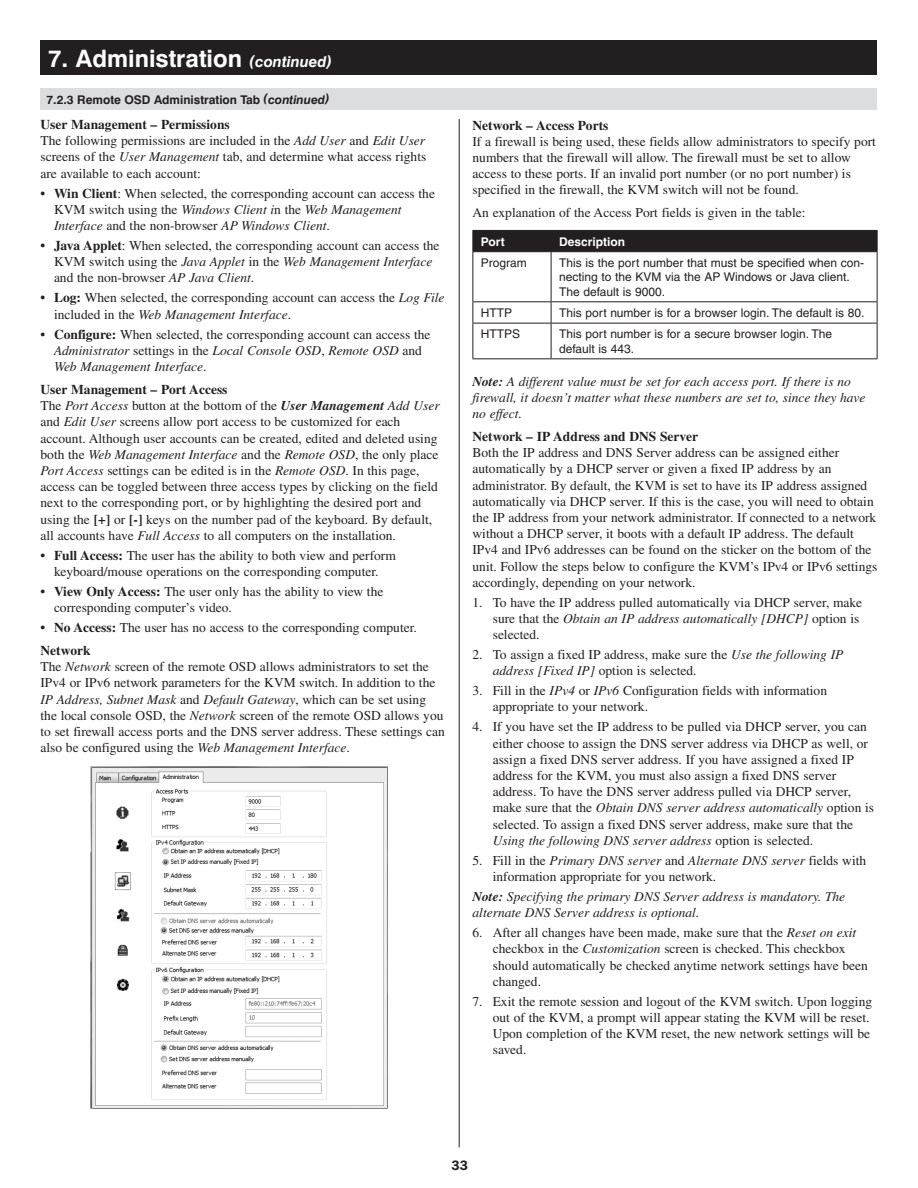
<style>
.page{position:relative;width:918px;height:1188px;background:#fff}
.page>*{position:absolute;margin:0;border:0;box-sizing:border-box;transform-origin:0 0}
.Continued{font:700 24px "Swiss 721 BT";color:#fff}
.t1{font:13.5px/16.2px "Times";color:#231f20}
.t2{font:italic 13.5px/16.2px "Times";color:#231f20}
.t3{font:700 13.5px "Times";color:#231f20}
.t4{font:600 13.5px "Franklin Gothic IT Cby BT";color:#231f20}
.t5{font:12px/14.4px "Helvetica";color:#231f20}
.Sub_Sub_Head{font:700 12px "Swiss 721 BT";color:#231f20}
.t6{font:700 12px "Helvetica";color:#fff}
.s1{font-style:italic;font-size:15px}
.s2{font-style:italic}
.s3{font-weight:700}
.s4{font-weight:700;font-style:italic}
</style>
<div class="page">
<hr style="left:459px;top:119px;width:1px;height:1028px;background:#231f20">
<img style="left:90px;top:766px;width:298px;height:343px">
<div style="left:40px;top:88px;width:838px;height:22px;background:#dcdddf"></div>
<div style="left:40px;top:40px;width:838px;height:35px;background:#231f20"></div>
<div style="left:472px;top:230px;width:406px;height:21px;background:#231f20"></div>
<hr style="left:472px;top:251px;width:79px;height:1px;background:#231f20">
<hr style="left:472px;top:252px;width:1px;height:49px;background:#231f20">
<hr style="left:551px;top:251px;width:327px;height:1px;background:#231f20">
<hr style="left:551px;top:252px;width:1px;height:49px;background:#231f20">
<hr style="left:877px;top:252px;width:1px;height:49px;background:#231f20">
<hr style="left:472px;top:301px;width:79px;height:1px;background:#231f20">
<svg style="left:472px;top:302px;width:1px;height:21px"></svg>
<hr style="left:551px;top:301px;width:327px;height:1px;background:#231f20">
<svg style="left:551px;top:302px;width:1px;height:21px"></svg>
<svg style="left:877px;top:302px;width:1px;height:21px"></svg>
<hr style="left:472px;top:323px;width:79px;height:1px;background:#231f20">
<hr style="left:472px;top:323px;width:1px;height:35px;background:#231f20">
<hr style="left:551px;top:323px;width:327px;height:1px;background:#231f20">
<hr style="left:551px;top:323px;width:1px;height:35px;background:#231f20">
<hr style="left:877px;top:323px;width:1px;height:35px;background:#231f20">
<hr style="left:472px;top:358px;width:79px;height:1px;background:#231f20">
<hr style="left:551px;top:358px;width:327px;height:1px;background:#231f20">
<p class="Continued" style="left:48px;top:44px;width:286px">7. Administration <span class="s1">(continued)</span></p>
<p class="Sub_Sub_Head" style="left:46px;top:92px;width:285px">7.2.3 Remote OSD Administration Tab <span class="s2">(continued)</span></p>
<p class="t3" style="left:40px;top:116px;width:191px">User Management – Permissions</p>
<p class="t1" style="left:40px;top:133px;width:387px;text-align:justify">The following permissions are included in the <span class="s2">Add User</span> and <span class="s2">Edit User </span>screens of the <span class="s2">User Management</span> tab, and determine what access rights are available to each account:</p>
<p class="t1" style="left:54px;top:185px;width:383px;text-indent:-14px"><span class="s3">• Win Client</span>: When selected, the corresponding account can access the<br>KVM switch using the <span class="s2">Windows Client i</span>n the <span class="s2">Web Management<br>Interface</span> and the non-browser <span class="s2">AP Windows Client</span>.</p>
<p class="t1" style="left:54px;top:237px;width:387px;text-indent:-14px"><span class="s3">• Java Applet</span>: When selected, the corresponding account can access the<br>KVM switch using the <span class="s2">Java Applet</span> in the <span class="s2">Web Management Interface </span>and the non-browser <span class="s2">AP Java Client</span>.</p>
<p class="t1" style="left:54px;top:290px;width:392px;text-indent:-14px"><span class="s3">• Log:</span> When selected, the corresponding account can access the <span class="s2">Log File </span>included in the <span class="s2">Web Management Interface</span>.</p>
<p class="t1" style="left:54px;top:326px;width:378px;text-indent:-14px"><span class="s3">• Configure:</span> When selected, the corresponding account can access the<br><span class="s2">Administrator</span> settings in the <span class="s2">Local Console OSD</span>, <span class="s2">Remote OSD</span> and<br><span class="s2">Web Management Interface</span>.</p>
<p class="t3" style="left:40px;top:381px;width:189px">User Management – Port Access</p>
<p class="t1" style="left:40px;top:397px;width:401px">The <span class="s2">Port Access</span> button at the bottom of the <span class="s4">User Management</span> <span class="s2">Add User </span>and <span class="s2">Edit User</span> screens allow port access to be customized for each account. Although user accounts can be created, edited and deleted using both the <span class="s2">Web Management Interface</span> and the <span class="s2">Remote OSD</span>, the only place <span class="s2">Port Access</span> settings can be edited is in the <span class="s2">Remote OSD</span>. In this page, access can be toggled between three access types by clicking on the field next to the corresponding port, or by highlighting the desired port and using the <span class="s3">[+]</span> or <span class="s3">[-]</span> keys on the number pad of the keyboard. By default, all accounts have <span class="s2">Full Access</span> to all computers on the installation.</p>
<p class="t1" style="left:40px;top:547px;width:357px;text-align:center"><span class="s3">• Full Access:</span> The user has the ability to both view and perform keyboard/mouse operations on the corresponding computer.</p>
<p class="t1" style="left:54px;top:583px;width:331px;text-indent:-14px"><span class="s3">• View Only Access:</span> The user only has the ability to view the corresponding computer’s video.</p>
<p class="t1" style="left:40px;top:619px;width:378px"><span class="s3">• No Access:</span> The user has no access to the corresponding computer.</p>
<p class="t3" style="left:40px;top:642px;width:52px">Network</p>
<p class="t1" style="left:40px;top:659px;width:406px">The <span class="s2">Network</span> screen of the remote OSD allows administrators to set the IPv4 or IPv6 network parameters for the KVM switch. In addition to the <span class="s2">IP Address, Subnet Mask</span> and <span class="s2">Default Gateway</span>, which can be set using the local console OSD, the <span class="s2">Network</span> screen of the remote OSD allows you to set firewall access ports and the DNS server address. These settings can also be configured using the <span class="s2">Web Management Interface</span>.</p>
<p class="t3" style="left:472px;top:117px;width:137px">Network – Access Ports</p>
<p class="t1" style="left:472px;top:133px;width:405px">If a firewall is being used, these fields allow administrators to specify port numbers that the firewall will allow. The firewall must be set to allow access to these ports. If an invalid port number (or no port number) is specified in the firewall, the KVM switch will not be found.</p>
<p class="t1" style="left:472px;top:205px;width:335px">An explanation of the Access Port fields is given in the table:</p>
<p class="t6" style="left:481px;top:234px;width:25px">Port</p>
<p class="t6" style="left:559px;top:234px;width:68px">Description</p>
<p class="t5" style="left:481px;top:256px;width:47px">Program</p>
<p class="t5" style="left:559px;top:256px;width:307px">This is the port number that must be specified when con&shy;necting to the KVM via the AP Windows or Java client.<br>The default is 9000.</p>
<p class="t5" style="left:481px;top:306px;width:33px">HTTP</p>
<p class="t5" style="left:559px;top:306px;width:307px">This port number is for a browser login. The default is 80.</p>
<p class="t5" style="left:481px;top:327px;width:41px">HTTPS</p>
<p class="t5" style="left:559px;top:327px;width:274px">This port number is for a secure browser login. The default is 443.</p>
<p class="t2" style="left:472px;top:373px;width:395px"><span class="s3">Note:</span> A different value must be set for each access port. If there is no firewall, it doesn’t matter what these numbers are set to, since they have no effect.</p>
<p class="t3" style="left:472px;top:428px;width:227px">Network – IP Address and DNS Server</p>
<p class="t1" style="left:472px;top:444px;width:406px">Both the IP address and DNS Server address can be assigned either automatically by a DHCP server or given a fixed IP address by an administrator. By default, the KVM is set to have its IP address assigned automatically via DHCP server. If this is the case, you will need to obtain the IP address from your network administrator. If connected to a network without a DHCP server, it boots with a default IP address. The default IPv4 and IPv6 addresses can be found on the sticker on the bottom of the unit. Follow the steps below to configure the KVM’s IPv4 or IPv6 settings accordingly, depending on your network.</p>
<p class="t1" style="left:493px;top:594px;width:371px;text-indent:-20px">1. To have the IP address pulled automatically via DHCP server, make sure that the <span class="s2">Obtain an IP address automatically [DHCP]</span> option is selected.</p>
<p class="t1" style="left:493px;top:646px;width:352px;text-indent:-20px">2. To assign a fixed IP address, make sure the <span class="s2">Use the following IP address [Fixed IP]</span> option is selected.</p>
<p class="t1" style="left:493px;top:683px;width:336px;text-indent:-20px">3. Fill in the <span class="s2">IPv4</span> or <span class="s2">IPv6</span> Configuration fields with information appropriate to your network.</p>
<p class="t1" style="left:493px;top:719px;width:383px;text-indent:-20px">4. If you have set the IP address to be pulled via DHCP server, you can either choose to assign the DNS server address via DHCP as well, or assign a fixed DNS server address. If you have assigned a fixed IP address for the KVM, you must also assign a fixed DNS server address. To have the DNS server address pulled via DHCP server, make sure that the <span class="s2">Obtain DNS server address automatically</span> option is selected. To assign a fixed DNS server address, make sure that the <span class="s2">Using the following DNS server address</span> option is selected.</p>
<p class="t1" style="left:493px;top:852px;width:375px;text-indent:-20px">5. Fill in the <span class="s2">Primary DNS server</span> and <span class="s2">Alternate DNS server</span> fields with information appropriate for you network.</p>
<p class="t2" style="left:472px;top:888px;width:374px"><span class="s3">Note:</span> Specifying the primary DNS Server address is mandatory. The alternate DNS Server address is optional.</p>
<p class="t1" style="left:493px;top:925px;width:377px;text-indent:-20px">6. After all changes have been made, make sure that the <span class="s2">Reset on exit </span>checkbox in the <span class="s2">Customization</span> screen is checked. This checkbox should automatically be checked anytime network settings have been changed.</p>
<p class="t1" style="left:493px;top:993px;width:381px;text-indent:-20px">7. Exit the remote session and logout of the KVM switch. Upon logging out of the KVM, a prompt will appear stating the KVM will be reset.<br>Upon completion of the KVM reset, the new network settings will be saved.</p>
<p class="t4" style="left:452px;top:1156px;width:18px">33</p>
</div>
